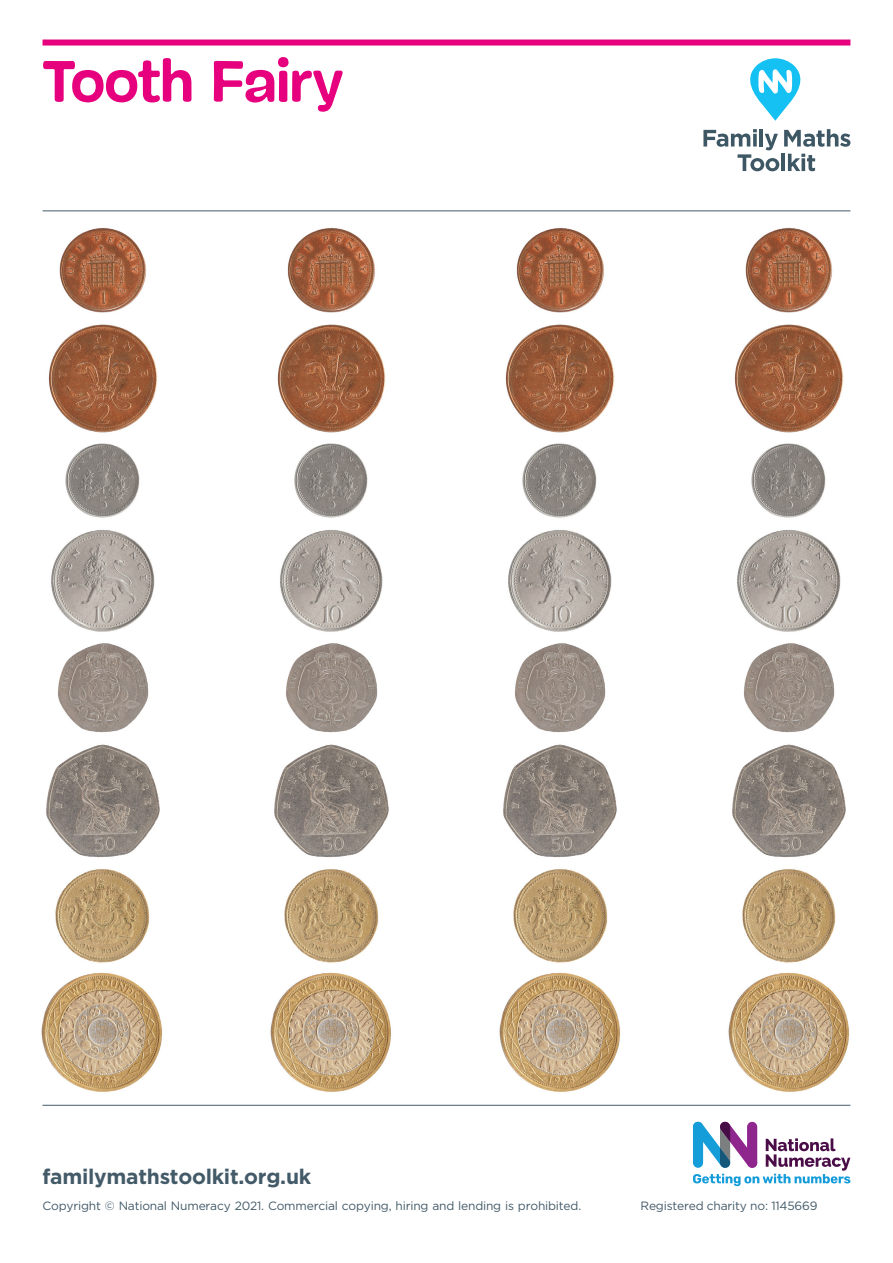
<style>
.page{position:relative;width:893px;height:1263px;background:#fff}
.page>*{position:absolute;margin:0;border:0;box-sizing:border-box;transform-origin:0 0}
.Page_Header_40pt{font:700 60px "Mija";letter-spacing:-.01em;color:#e6007e}
.Base_copyline_02{font:700 21px "Gotham";letter-spacing:-.015em;color:#435a68}
.Base_copyline_02-2{font:12px "Gotham";letter-spacing:-.015em;color:#435a68}
</style>
<div class="page">
<svg style="left:693px;top:1122px;width:157px;height:64px"></svg>
<div style="left:43px;top:40px;width:807px;height:6px;background:#e6007e"></div>
<hr style="left:43px;top:210px;width:807px;height:1px;background:#435a68">
<hr style="left:43px;top:1105px;width:807px;height:1px;background:#435a68">
<svg style="left:750px;top:58px;width:51px;height:63px"></svg>
<svg style="left:703px;top:129px;width:147px;height:42px"></svg>
<img style="left:59px;top:228px;width:88px;height:85px">
<img style="left:48px;top:324px;width:110px;height:109px">
<img style="left:65px;top:443px;width:75px;height:75px">
<img style="left:51px;top:530px;width:104px;height:102px">
<img style="left:58px;top:643px;width:91px;height:90px">
<img style="left:46px;top:744px;width:114px;height:114px">
<img style="left:55px;top:869px;width:95px;height:94px">
<img style="left:41px;top:972px;width:121px;height:120px">
<img style="left:745px;top:228px;width:88px;height:85px">
<img style="left:734px;top:324px;width:110px;height:109px">
<img style="left:751px;top:443px;width:75px;height:75px">
<img style="left:737px;top:530px;width:104px;height:102px">
<img style="left:744px;top:643px;width:91px;height:90px">
<img style="left:732px;top:744px;width:114px;height:114px">
<img style="left:742px;top:869px;width:94px;height:94px">
<img style="left:728px;top:972px;width:121px;height:120px">
<img style="left:516px;top:228px;width:88px;height:85px">
<img style="left:505px;top:324px;width:110px;height:109px">
<img style="left:522px;top:443px;width:75px;height:75px">
<img style="left:508px;top:530px;width:104px;height:102px">
<img style="left:515px;top:643px;width:91px;height:90px">
<img style="left:503px;top:744px;width:114px;height:114px">
<img style="left:513px;top:869px;width:95px;height:94px">
<img style="left:499px;top:972px;width:121px;height:120px">
<img style="left:287px;top:228px;width:88px;height:85px">
<img style="left:277px;top:324px;width:109px;height:109px">
<img style="left:294px;top:443px;width:74px;height:75px">
<img style="left:280px;top:530px;width:103px;height:102px">
<img style="left:286px;top:643px;width:92px;height:90px">
<img style="left:274px;top:744px;width:115px;height:114px">
<img style="left:284px;top:869px;width:95px;height:94px">
<img style="left:270px;top:972px;width:121px;height:120px">
<p class="Page_Header_40pt" style="left:43px;top:49px;width:302px">Tooth Fairy</p>
<p class="Base_copyline_02" style="left:43px;top:1163px;width:270px">familymathstoolkit.org.uk</p>
<p class="Base_copyline_02-2" style="left:43px;top:1198px;width:540px">Copyright © National Numeracy 2021. Commercial copying, hiring and lending is prohibited.</p>
<p class="Base_copyline_02-2" style="left:640px;top:1198px;width:178px">Registered charity no: 1145669</p>
</div>
